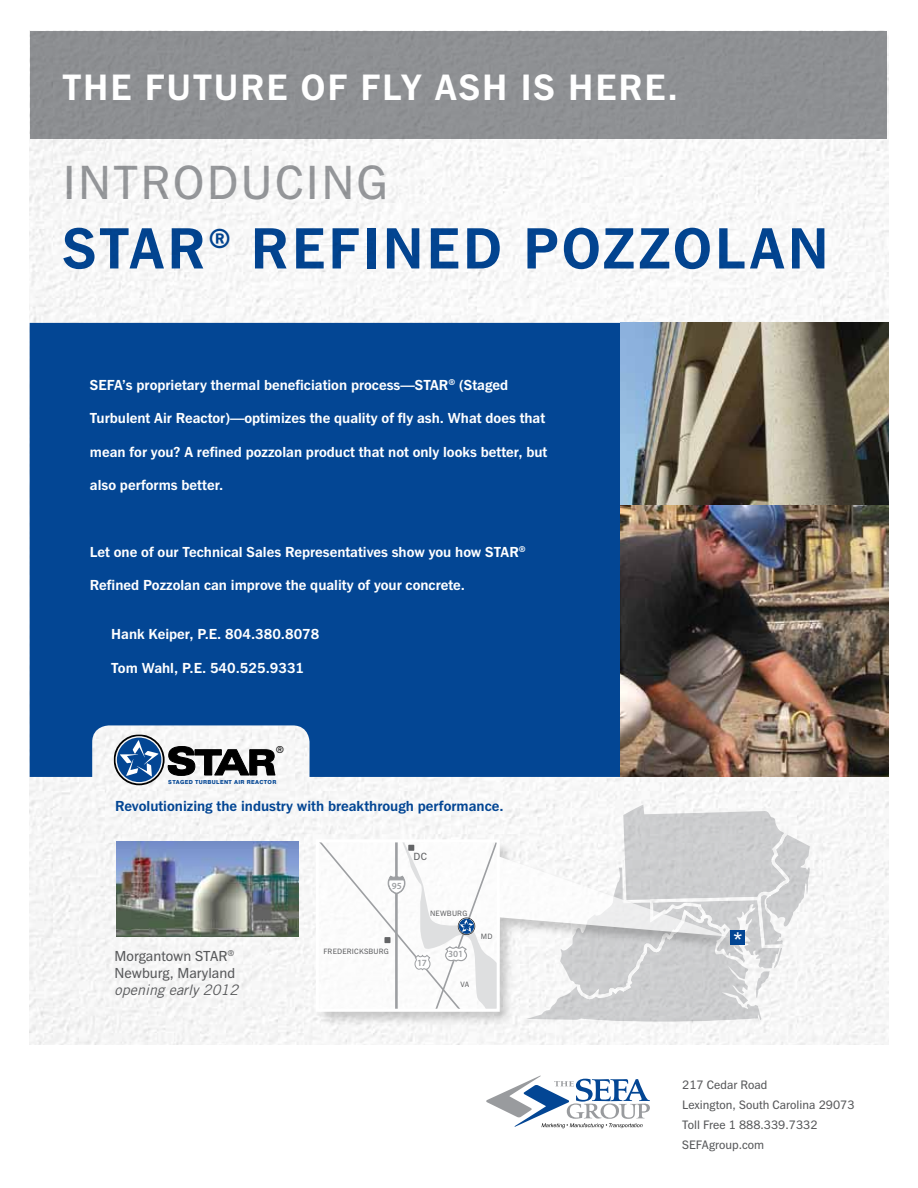
<style>
.page{position:relative;width:918px;height:1188px;background:#fff}
.page>*{position:absolute;margin:0;border:0;box-sizing:border-box;transform-origin:0 0}
.t1{font:700 57.75px "Fuller Sans DT";letter-spacing:.05em;color:#034694}
.t2{font:47.7px "Fuller Sans DT";letter-spacing:.05em;color:#999b9e}
.t3{font:700 36.6px "Fuller Sans DT";letter-spacing:.05em;color:#fff}
.t4{font:700 18.3px "Fuller Sans DT";color:#fff}
.t5{font:700 14.4px "Fuller Sans DT";color:#fff}
.t6{font:700 14.4px "Fuller Sans DT";color:#034694}
.t7{font:14.4px "Fuller Sans DT";color:#58595b}
.t8{font:italic 14.4px "Trade Gothic";color:#58595b}
.t9{font:12.15px/19.8px "Fuller Sans DT";color:#58595b}
.t10{font:10.35px "Fuller Sans DT";color:#636466}
.t11{font:10.2px "Fuller Sans DT";color:#000}
.t12{font:600 9.45px "Myriad Pro";color:#9d9fa2}
.t13{font:600 9.3px "Myriad Pro";color:#9d9fa2}
.t14{font:8.4px "Fuller Sans DT";color:#58595b}
.t15{font:7.65px "Fuller Sans DT";letter-spacing:.025em;color:#636466}
.t16{font:800 5.55px "Swiss 721 BT";letter-spacing:.055em;color:#034694}
</style>
<div class="page">
<img style="left:30px;top:37px;width:858px;height:1007px">
<svg style="left:486px;top:1075px;width:164px;height:53px"></svg>
<div style="left:30px;top:31px;width:857px;height:107px;background:#939598"></div>
<div style="left:30px;top:323px;width:591px;height:454px;background:#034694"></div>
<img style="left:621px;top:505px;width:267px;height:272px">
<svg style="left:518px;top:804px;width:294px;height:223px"></svg>
<svg style="left:761px;top:968px;width:12px;height:4px"></svg>
<div style="left:731px;top:930px;width:14px;height:15px;background:#034694"></div>
<div style="left:317px;top:840px;width:425px;height:186px;background:#000;opacity:.3"></div>
<svg style="left:500px;top:841px;width:228px;height:169px"></svg>
<svg style="left:320px;top:843px;width:176px;height:165px"></svg>
<div style="left:384px;top:937px;width:7px;height:6px;background:#636466"></div>
<div style="left:316px;top:839px;width:184px;height:173px;border:3px solid #fff"></div>
<img style="left:621px;top:323px;width:268px;height:182px">
<img style="left:116px;top:841px;width:182px;height:96px">
<svg style="left:114px;top:734px;width:167px;height:51px"></svg>
<h3 class="t3" style="left:63px;top:65px;width:617px">THE FUTURE OF FLY ASH IS HERE.</h3>
<h2 class="t2" style="left:63px;top:153px;width:327px">INTRODUCING</h2>
<h1 class="t1" style="left:63px;top:213px;width:768px">STAR<sup>®</sup> REFINED POZZOLAN</h1>
<p class="t5" style="left:90px;top:376px;width:420px">SEFA’s proprietary thermal beneficiation process—STAR<sup>®</sup> (Staged</p>
<p class="t5" style="left:90px;top:409px;width:457px">Turbulent Air Reactor)—optimizes the quality of fly ash. What does that</p>
<p class="t5" style="left:90px;top:443px;width:459px">mean for you? A refined pozzolan product that not only looks better, but</p>
<p class="t5" style="left:90px;top:476px;width:135px">also performs better.</p>
<p class="t5" style="left:90px;top:543px;width:437px">Let one of our Technical Sales Representatives show you how STAR<sup>®</sup></p>
<p class="t5" style="left:90px;top:577px;width:377px">Refined Pozzolan can improve the quality of your concrete.</p>
<p class="t5" style="left:111px;top:625px;width:210px">Hank Keiper, P.E. 804.380.8078</p>
<p class="t5" style="left:111px;top:659px;width:194px">Tom Wahl, P.E. 540.525.9331</p>
<p class="t11" style="left:276px;top:743px;width:10px">®</p>
<p class="t16" style="left:168px;top:778px;width:110px">STAGED TURBULENT AIR REACTOR</p>
<p class="t6" style="left:115px;top:798px;width:390px">Revolutionizing the industry with breakthrough performance.</p>
<p class="t13" style="left:392px;top:879px;width:11px">95</p>
<p class="t10" style="left:414px;top:850px;width:15px">DC</p>
<p class="t15" style="left:430px;top:908px;width:39px">NEWBURG</p>
<p class="t15" style="left:323px;top:946px;width:67px">FREDERICKSBURG</p>
<p class="t14" style="left:228px;top:948px;width:8px">®</p>
<p class="t7" style="left:115px;top:964px;width:122px">Newburg, Maryland</p>
<p class="t8" style="left:115px;top:981px;width:125px">opening early 2012</p>
<p class="t7" style="left:115px;top:947px;width:115px">Morgantown STAR</p>
<p class="t12" style="left:417px;top:957px;width:12px">17</p>
<p class="t12" style="left:448px;top:948px;width:16px">301</p>
<p class="t15" style="left:461px;top:980px;width:10px">VA</p>
<p class="t15" style="left:481px;top:932px;width:13px">MD</p>
<p class="t4" style="left:733px;top:928px;width:11px">*</p>
<p class="t9" style="left:682px;top:1075px;width:174px">217 Cedar Road<br>Lexington, South Carolina 29073<br>Toll Free 1 888.339.7332<br>SEFAgroup.com</p>
</div>
